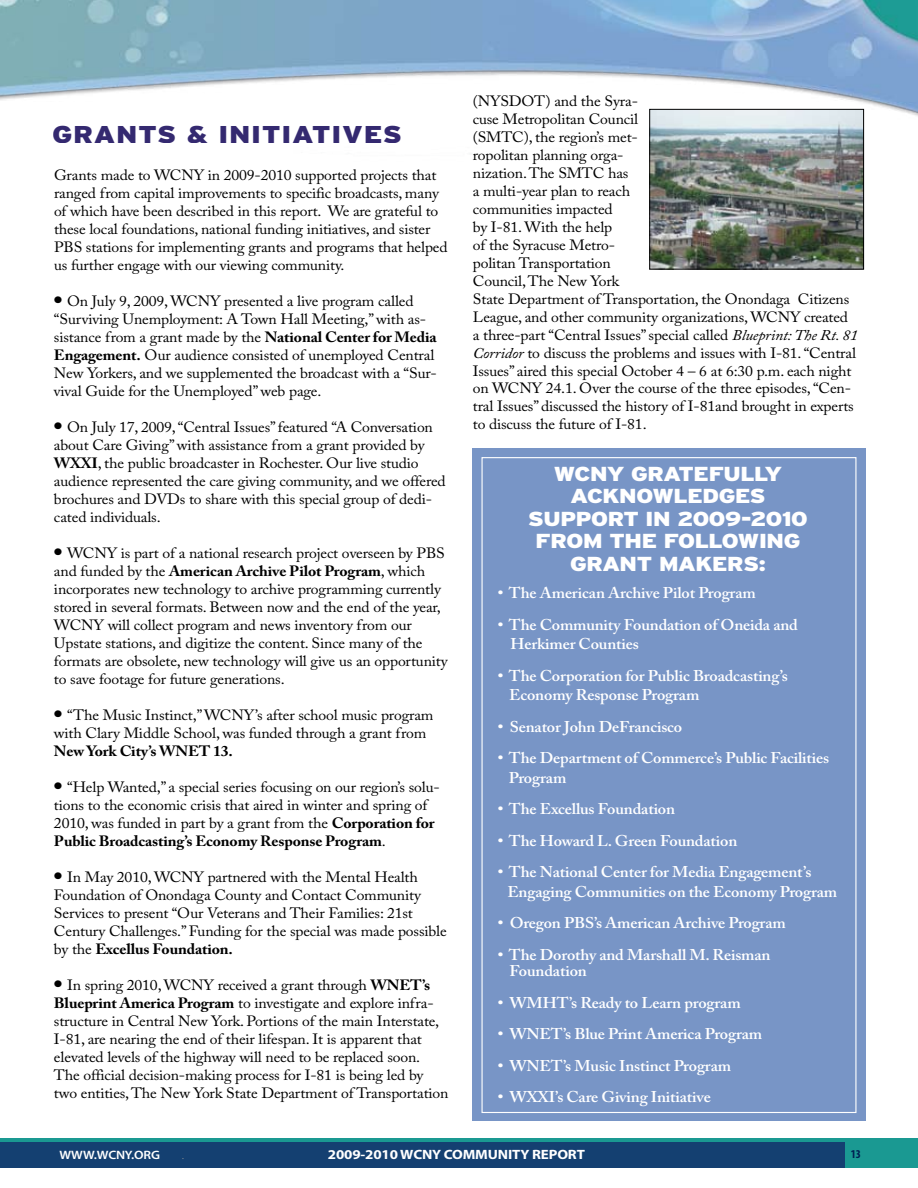
<style>
.page{position:relative;width:918px;height:1188px;background:#fff}
.page>*{position:absolute;margin:0;border:0;box-sizing:border-box;transform-origin:0 0}
.t1{font:24.3px "PBS Explorer L3 Header";letter-spacing:-.045em;color:#1d1160;scale:1.17 1}
.t2{font:20.25px/22.5px "PBS Explorer EP Show Title";letter-spacing:.015em;color:#fff;text-align:center;scale:1.17 1}
.t3{font:600 15.6px/19.5px "Adobe Caslon Pro";letter-spacing:-.01em;color:#fff;scale:1.06 1}
.t4{font:14.85px/18px "Adobe Caslon Pro";letter-spacing:-.01em;color:#000;scale:1.06 1}
.t5{font:700 14.85px "Adobe Caslon Pro";letter-spacing:-.01em;color:#000;scale:1.06 1}
.t6{font:700 13.5px "Myriad Pro";letter-spacing:-.01em;color:#fff;scale:1.11 1}
.t7{font:600 12.15px "Myriad Pro";letter-spacing:-.01em;color:#fff;scale:1.11 1}
.t8{font:300 12.15px "Myriad Pro";color:#939598;scale:1.11 1}
.t9{font:700 condensed 12px "Myriad Pro";color:#002052}
.s1{font-weight:700}
.s2{font-style:italic}
</style>
<div class="page">
<div style="left:0;top:1141px;width:918px;height:27px;background:#144071"></div>
<div style="left:846px;top:1141px;width:72px;height:27px;background:#1a9992"></div>
<img style="left:0;top:0;width:918px;height:213px">
<div style="left:472px;top:448px;width:394px;height:673px;background:#7895c6"></div>
<img style="left:651px;top:111px;width:211px;height:157px">
<div style="left:649px;top:109px;width:215px;height:161px;border:1px solid #000"></div>
<hr style="left:0;top:1138px;width:918px;height:4px;background:#1a9992">
<h1 class="t1" style="left:51px;top:120px;width:302px">GRANTS &amp; INITIATIVES</h1>
<p class="t4" style="left:54px;top:166px;width:373px">Grants made to WCNY in 2009-2010 supported projects that ranged from capital improvements to specific broadcasts, many of which have been described in this report. We are grateful to these local foundations, national funding initiatives, and sister PBS stations for implementing grants and programs that helped us further engage with our viewing community.</p>
<p class="t4" style="left:54px;top:292px;width:363px">● On July 9, 2009, WCNY presented a live program called “Surviving Unemployment: A Town Hall Meeting,” with as&shy;sistance from a grant made by the <span class="s1">National Center for Media Engagement.</span> Our audience consisted of unemployed Central New Yorkers, and we supplemented the broadcast with a “Sur&shy;vival Guide for the Unemployed” web page.</p>
<p class="t4" style="left:54px;top:418px;width:371px">● On July 17, 2009, “Central Issues” featured “A Conversation about Care Giving” with assistance from a grant provided by <span class="s1">WXXI</span>, the public broadcaster in Rochester. Our live studio audience represented the care giving community, and we offered brochures and DVDs to share with this special group of dedi&shy;cated individuals.</p>
<p class="t4" style="left:54px;top:544px;width:373px">● WCNY is part of a national research project overseen by PBS and funded by the <span class="s1">American Archive Pilot Program</span>, which incorporates new technology to archive programming currently stored in several formats. Between now and the end of the year, WCNY will collect program and news inventory from our Upstate stations, and digitize the content. Since many of the formats are obsolete, new technology will give us an opportunity to save footage for future generations.</p>
<p class="t4" style="left:54px;top:706px;width:360px">● “The Music Instinct,” WCNY’s after school music program with Clary Middle School, was funded through a grant from</p>
<p class="t5" style="left:54px;top:742px;width:170px">New York City’s WNET 13.</p>
<p class="t4" style="left:54px;top:778px;width:365px">● “Help Wanted,” a special series focusing on our region’s solu&shy;tions to the economic crisis that aired in winter and spring of 2010, was funded in part by a grant from the <span class="s1">Corporation for Public Broadcasting’s Economy Response Program</span>.</p>
<p class="t4" style="left:54px;top:868px;width:372px">● In May 2010, WCNY partnered with the Mental Health Foundation of Onondaga County and Contact Community Services to present “Our Veterans and Their Families: 21st Century Challenges.” Funding for the special was made possible by the <span class="s1">Excellus Foundation.</span></p>
<p class="t4" style="left:54px;top:976px;width:374px">● In spring 2010, WCNY received a grant through <span class="s1">WNET’s Blueprint America Program</span> to investigate and explore infra&shy;structure in Central New York. Portions of the main Interstate, I-81, are nearing the end of their lifespan. It is apparent that elevated levels of the highway will need to be replaced soon.<br>The official decision-making process for I-81 is being led by two entities, The New York State Department of Transportation</p>
<p class="t4" style="left:473px;top:91px;width:365px">(NYSDOT) and the Syra-<br>cuse Metropolitan Council<br>(SMTC), the region’s met-<br>ropolitan planning orga-<br>nization. The SMTC has<br>a multi-year plan to reach<br>communities impacted<br>by I-81. With the help<br>of the Syracuse Metro-<br>politan Transportation<br>Council, The New York<br>State Department of Transportation, the Onondaga Citizens League, and other community organizations, WCNY created a three-part “Central Issues” special called <span class="s2">Blueprint: The Rt. 81<br>Corridor</span> to discuss the problems and issues with I-81. “Central Issues” aired this special October 4 – 6 at 6:30 p.m. each night on WCNY 24.1. Over the course of the three episodes, “Cen&shy;tral Issues” discussed the history of I-81and brought in experts to discuss the future of I-81.</p>
<h2 class="t2" style="left:529px;top:462px;width:240px">WCNY GRATEFULLY<br>ACKNOWLEDGES<br>SUPPORT IN 2009-2010<br>FROM THE FOLLOWING<br>GRANT MAKERS:</h2>
<p class="t3" style="left:498px;top:583px;width:245px">• The American Archive Pilot Program</p>
<p class="t3" style="left:511px;top:614px;width:273px;text-indent:-13px">• The Community Foundation of Oneida and<br>Herkimer Counties</p>
<p class="t3" style="left:509px;top:665px;width:264px;text-indent:-11px">• The Corporation for Public Broadcasting’s<br>Economy Response Program</p>
<p class="t3" style="left:498px;top:716px;width:176px">• Senator John DeFrancisco</p>
<p class="t3" style="left:509px;top:748px;width:304px;text-indent:-11px">• The Department of Commerce’s Public Facilities<br>Program</p>
<p class="t3" style="left:498px;top:799px;width:169px">• The Excellus Foundation</p>
<p class="t3" style="left:498px;top:830px;width:228px">• The Howard L. Green Foundation</p>
<p class="t3" style="left:508px;top:862px;width:313px;text-indent:-10px">• The National Center for Media Engagement’s<br>Engaging Communities on the Economy Program</p>
<p class="t3" style="left:498px;top:913px;width:273px">• Oregon PBS’s American Archive Program</p>
<p class="t3" style="left:510px;top:946px;width:248px;line-height:16.5px;text-indent:-12px">• The Dorothy and Marshall M. Reisman<br>Foundation</p>
<p class="t3" style="left:498px;top:992px;width:231px">• WMHT’s Ready to Learn program</p>
<p class="t3" style="left:498px;top:1024px;width:251px">• WNET’s Blue Print America Program</p>
<p class="t3" style="left:498px;top:1055px;width:222px">• WNET’s Music Instinct Program</p>
<p class="t3" style="left:498px;top:1087px;width:203px">• WXXI’s Care Giving Initiative</p>
<p class="t7" style="left:60px;top:1147px;width:92px">WWW.WCNY.ORG</p>
<p class="t8" style="left:182px;top:1148px;width:4px">.</p>
<p class="t6" style="left:328px;top:1146px;width:233px">2009-2010 WCNY COMMUNITY REPORT</p>
<p class="t9" style="left:851px;top:1147px;width:12px">13</p>
</div>
